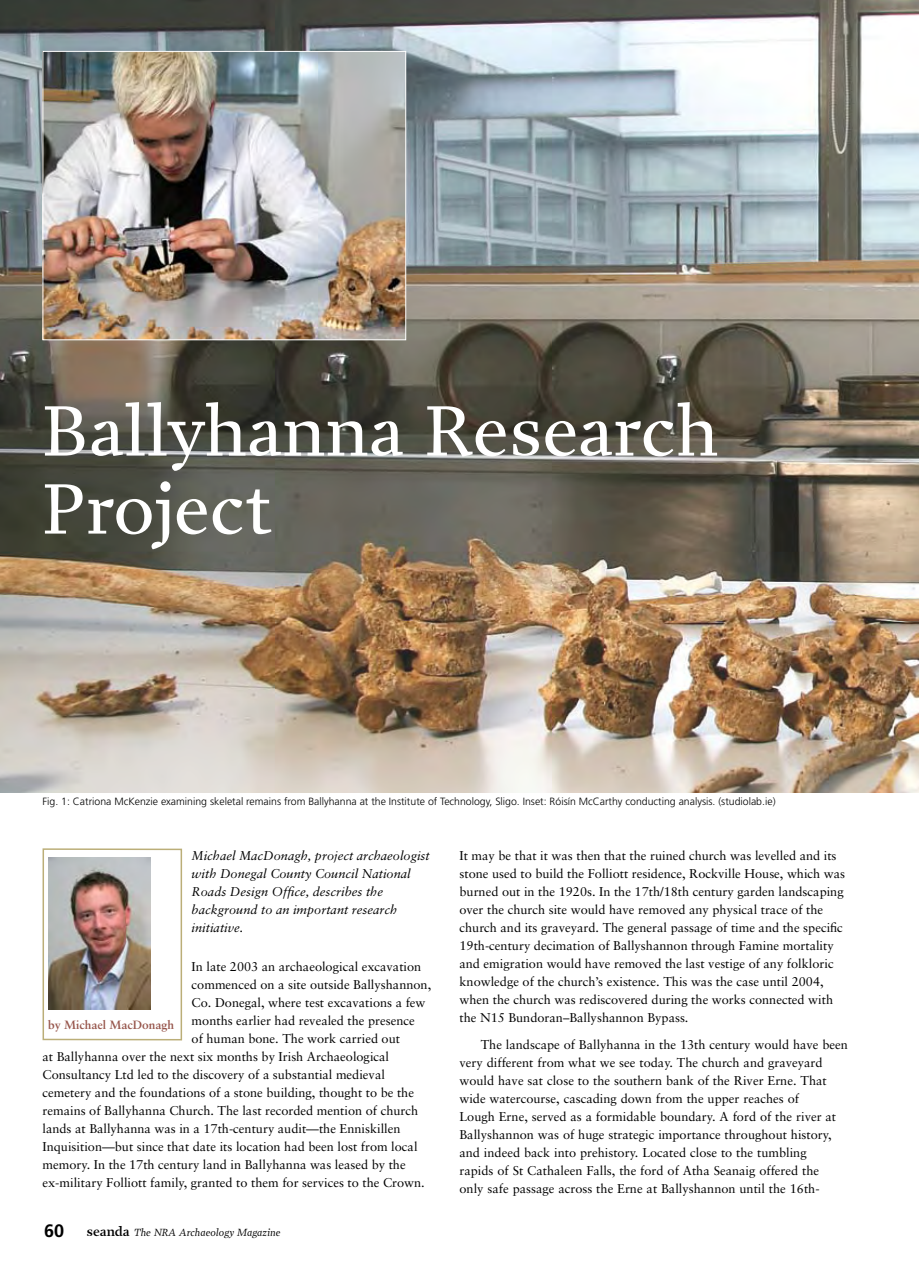
<style>
.page{position:relative;width:919px;height:1263px;background:#fff}
.page>*{position:absolute;margin:0;border:0;box-sizing:border-box;transform-origin:0 0}
.t1{font:72px/78px "Prensa";color:#fff}
.t2{font:700 18px "Frutiger LT Std";color:#000}
.t3{font:12.75px/18px "Sabon";color:#000}
.t4{font:italic 12.75px/18px "Sabon";color:#000}
.t5{font:700 12px "Sabon";color:#97564c}
.t6{font:300 10.5px "Frutiger LT Std";color:#000}
.t7{font:italic 10.5px "Prensa";color:#000}
.s1{font-weight:600;font-style:normal;font-size:13.5px}
</style>
<div class="page">
<img style="left:0;top:0;width:918px;height:793px">
<img style="left:45px;top:53px;width:359px;height:285px">
<div style="left:43px;top:51px;width:363px;height:289px;border:1px solid #fff"></div>
<img style="left:49px;top:857px;width:101px;height:153px">
<div style="left:43px;top:848px;width:139px;height:192px;border:2px solid #bbae78"></div>
<p class="t1" style="left:43px;top:392px;width:677px">Ballyhanna Research<br>Project</p>
<p class="t6" style="left:43px;top:795px;width:734px">Fig. 1: Catriona McKenzie examining skeletal remains from Ballyhanna at the Institute of Technology, Sligo. Inset: Róisín McCarthy conducting analysis. (studiolab.ie)</p>
<p class="t4" style="left:192px;top:847px;width:240px">Michael MacDonagh, project archaeologist with Donegal County Council National Roads Design Office, describes the background to an important research initiative.</p>
<p class="t3" style="left:192px;top:958px;width:231px">In late 2003 an archaeological excavation</p>
<p class="t3" style="left:192px;top:976px;width:241px">commenced on a site outside Ballyshannon,</p>
<p class="t3" style="left:192px;top:994px;width:235px">Co. Donegal, where test excavations a few</p>
<p class="t3" style="left:192px;top:1012px;width:225px">months earlier had revealed the presence</p>
<p class="t3" style="left:192px;top:1030px;width:210px">of human bone. The work carried out</p>
<p class="t3" style="left:43px;top:1048px;width:348px">at Ballyhanna over the next six months by Irish Archaeological</p>
<p class="t3" style="left:43px;top:1066px;width:344px">Consultancy Ltd led to the discovery of a substantial medieval</p>
<p class="t3" style="left:43px;top:1084px;width:373px">cemetery and the foundations of a stone building, thought to be the</p>
<p class="t3" style="left:43px;top:1102px;width:377px">remains of Ballyhanna Church. The last recorded mention of church</p>
<p class="t3" style="left:43px;top:1120px;width:359px">lands at Ballyhanna was in a 17th-century audit—the Enniskillen</p>
<p class="t3" style="left:43px;top:1138px;width:376px">Inquisition—but since that date its location had been lost from local</p>
<p class="t3" style="left:43px;top:1156px;width:364px">memory. In the 17th century land in Ballyhanna was leased by the</p>
<p class="t3" style="left:43px;top:1174px;width:384px">ex-military Folliott family, granted to them for services to the Crown.</p>
<p class="t5" style="left:48px;top:1017px;width:128px">by Michael MacDonagh</p>
<p class="t2" style="left:44px;top:1220px;width:22px">60</p>
<p class="t7" style="left:87px;top:1226px;width:195px"><span class="s1">seanda</span> The NRA Archaeology Magazine</p>
<p class="t3" style="left:459px;top:847px;width:387px">It may be that it was then that the ruined church was levelled and its stone used to build the Folliott residence, Rockville House, which was burned out in the 1920s. In the 17th/18th century garden landscaping over the church site would have removed any physical trace of the church and its graveyard. The general passage of time and the specific 19th-century decimation of Ballyshannon through Famine mortality and emigration would have removed the last vestige of any folkloric knowledge of the church’s existence. This was the case until 2004, when the church was rediscovered during the works connected with the N15 Bundoran–Ballyshannon Bypass.</p>
<p class="t3" style="left:459px;top:1036px;width:390px;text-indent:21px">The landscape of Ballyhanna in the 13th century would have been very different from what we see today. The church and graveyard would have sat close to the southern bank of the River Erne. That wide watercourse, cascading down from the upper reaches of<br>Lough Erne, served as a formidable boundary. A ford of the river at Ballyshannon was of huge strategic importance throughout history, and indeed back into prehistory. Located close to the tumbling<br>rapids of St Cathaleen Falls, the ford of Atha Seanaig offered the<br>only safe passage across the Erne at Ballyshannon until the 16th-</p>
</div>
